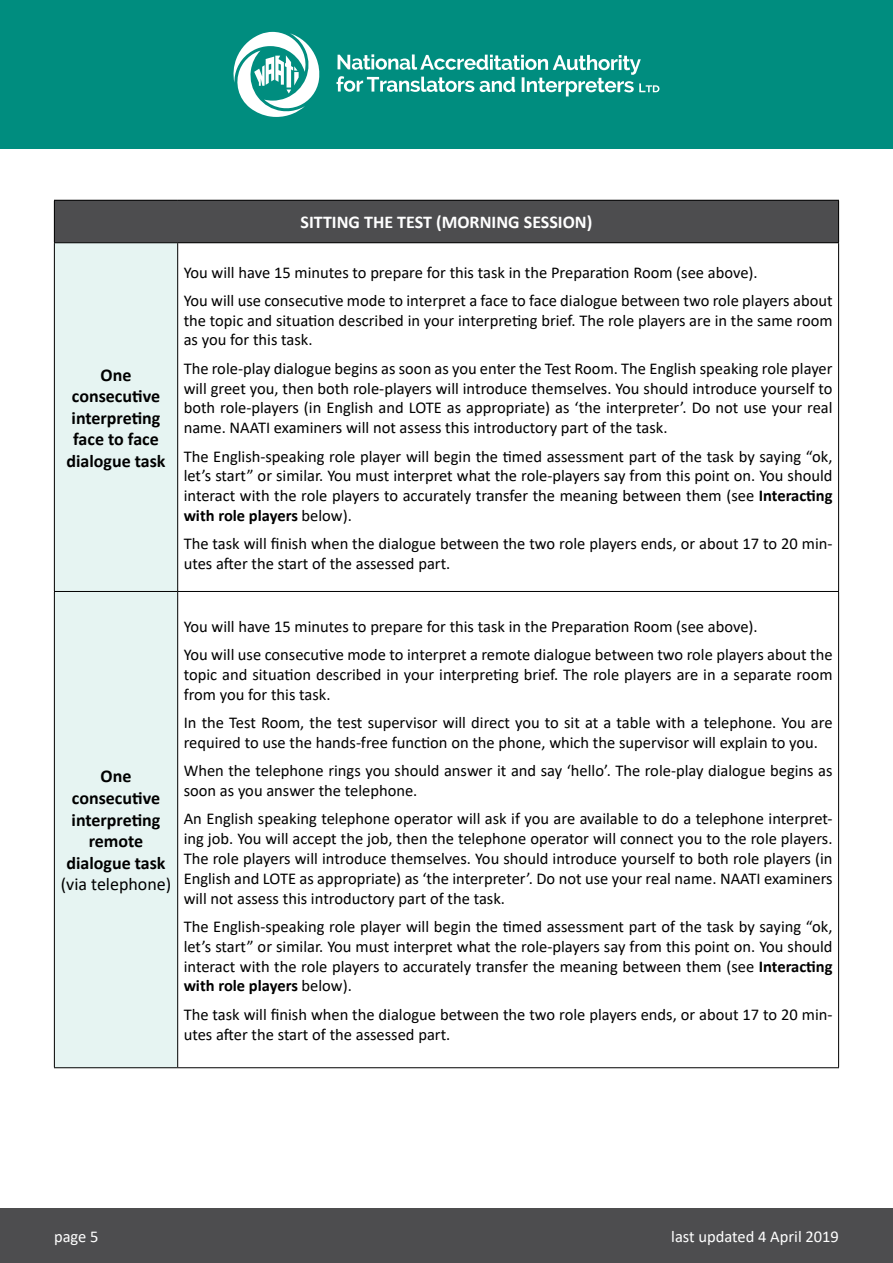
<style>
.page{position:relative;width:893px;height:1263px;background:#fff}
.page>*{position:absolute;margin:0;border:0;box-sizing:border-box;transform-origin:0 0}
.t1{font:700 18px/21.6px "Calibri";color:#000;text-align:center}
.t2{font:700 18px "Calibri";color:#fff}
.t3{font:18px "Calibri";color:#000}
.t4{font:16.5px/19.8px "Calibri";color:#000}
.t5{font:16.5px "Calibri";color:#fff}
.s1{font-weight:700}
</style>
<div class="page">
<div style="left:0;top:0;width:893px;height:149px;background:#008d7f"></div>
<svg style="left:233px;top:32px;width:87px;height:85px"></svg>
<svg style="left:336px;top:54px;width:323px;height:42px"></svg>
<div style="left:0;top:1209px;width:893px;height:54px;background:#4d4d4f"></div>
<div style="left:54px;top:200px;width:785px;height:43px;background:#4d4d4f"></div>
<div style="left:55px;top:243px;width:122px;height:824px;background:#e6f4f2"></div>
<hr style="left:54px;top:200px;width:124px;height:1px;background:#000">
<hr style="left:54px;top:201px;width:1px;height:41px;background:#000">
<hr style="left:178px;top:200px;width:661px;height:1px;background:#000">
<hr style="left:838px;top:201px;width:1px;height:41px;background:#000">
<hr style="left:54px;top:242px;width:124px;height:1px;background:#000">
<hr style="left:54px;top:243px;width:1px;height:348px;background:#000">
<hr style="left:178px;top:242px;width:661px;height:1px;background:#000">
<hr style="left:177px;top:243px;width:1px;height:348px;background:#000">
<hr style="left:838px;top:243px;width:1px;height:348px;background:#000">
<hr style="left:54px;top:591px;width:124px;height:1px;background:#000">
<hr style="left:54px;top:592px;width:1px;height:475px;background:#000">
<hr style="left:178px;top:591px;width:661px;height:1px;background:#000">
<hr style="left:177px;top:592px;width:1px;height:475px;background:#000">
<hr style="left:838px;top:592px;width:1px;height:475px;background:#000">
<hr style="left:54px;top:1067px;width:124px;height:1px;background:#000">
<hr style="left:178px;top:1067px;width:661px;height:1px;background:#000">
<p class="t1" style="left:66px;top:364px;width:101px">One consecutive interpreting face to face dialogue task</p>
<p class="t2" style="left:301px;top:210px;width:293px">SITTING THE TEST (MORNING SESSION)</p>
<p class="t4" style="left:184px;top:257px;width:650px;line-height:28.3px">You will have 15 minutes to prepare for this task in the Preparation Room (see above).<br>You will use consecutive mode to interpret a face to face dialogue between two role players about</p>
<p class="t4" style="left:184px;top:310px;width:650px">the topic and situation described in your interpreting brief. The role players are in the same room as you for this task.</p>
<p class="t4" style="left:184px;top:358px;width:650px;text-align:justify">The role-play dialogue begins as soon as you enter the Test Room. The English speaking role player will greet you, then both role-players will introduce themselves. You should introduce yourself to both role-players (in English and LOTE as appropriate) as ‘the interpreter’. Do not use your real name. NAATI examiners will not assess this introductory part of the task.</p>
<p class="t4" style="left:184px;top:446px;width:650px;text-align:justify">The English-speaking role player will begin the timed assessment part of the task by saying “ok, let’s start” or similar. You must interpret what the role-players say from this point on. You should interact with the role players to accurately transfer the meaning between them (see <span class="s1">Interacting with role players</span> below).</p>
<p class="t4" style="left:184px;top:533px;width:650px">The task will finish when the dialogue between the two role players ends, or about 17 to 20 min&shy;utes after the start of the assessed part.</p>
<p class="t1" style="left:66px;top:765px;width:101px">One consecutive interpreting remote dialogue task</p>
<p class="t3" style="left:61px;top:872px;width:112px">(via telephone)</p>
<p class="t4" style="left:184px;top:612px;width:650px;line-height:28.3px">You will have 15 minutes to prepare for this task in the Preparation Room (see above).<br>You will use consecutive mode to interpret a remote dialogue between two role players about the</p>
<p class="t4" style="left:184px;top:664px;width:650px">topic and situation described in your interpreting brief. The role players are in a separate room from you for this task.</p>
<p class="t4" style="left:184px;top:712px;width:650px">In the Test Room, the test supervisor will direct you to sit at a table with a telephone. You are required to use the hands-free function on the phone, which the supervisor will explain to you.</p>
<p class="t4" style="left:184px;top:760px;width:650px">When the telephone rings you should answer it and say ‘hello’. The role-play dialogue begins as soon as you answer the telephone.</p>
<p class="t4" style="left:184px;top:809px;width:650px;text-align:justify">An English speaking telephone operator will ask if you are available to do a telephone interpret&shy;ing job. You will accept the job, then the telephone operator will connect you to the role players.<br>The role players will introduce themselves. You should introduce yourself to both role players (in English and LOTE as appropriate) as ‘the interpreter’. Do not use your real name. NAATI examiners will not assess this introductory part of the task.</p>
<p class="t4" style="left:184px;top:916px;width:650px;text-align:justify">The English-speaking role player will begin the timed assessment part of the task by saying “ok, let’s start” or similar. You must interpret what the role-players say from this point on. You should interact with the role players to accurately transfer the meaning between them (see <span class="s1">Interacting with role players</span> below).</p>
<p class="t4" style="left:184px;top:1004px;width:650px">The task will finish when the dialogue between the two role players ends, or about 17 to 20 min&shy;utes after the start of the assessed part.</p>
<p class="t5" style="left:54px;top:1225px;width:46px">page 5</p>
<p class="t5" style="left:671px;top:1225px;width:169px">last updated 4 April 2019</p>
</div>
